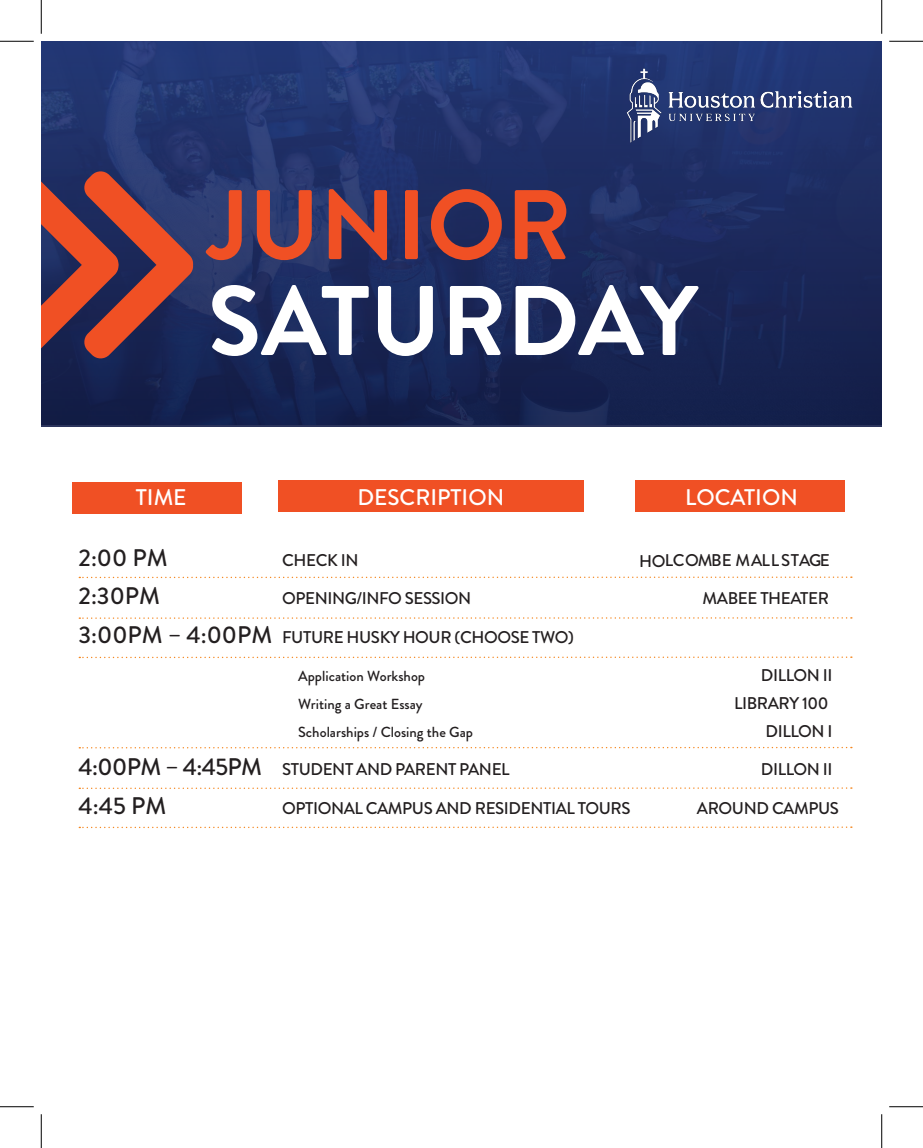
<style>
.page{position:relative;width:923px;height:1148px;background:#fff}
.page>*{position:absolute;margin:0;border:0;box-sizing:border-box;transform-origin:0 0}
.t1{font:700 98.62px "Brandon Grotesque";color:#fff}
.t2{font:700 98.62px "Brandon Grotesque";color:#f05024}
.t3{font:500 24px "Brandon Grotesque";color:#231f20}
.t4{font:500 22.62px "Brandon Grotesque";color:#fff}
.t5{font:500 17px "Brandon Grotesque";letter-spacing:-.025em;color:#231f20}
.t6{font:500 14.62px "Brandon Grotesque";color:#231f20}
.s1{font-size:24px}
</style>
<div class="page">
<svg style="left:41px;top:41px;width:840px;height:385px;background:#1d2c61"></svg>
<svg style="left:41px;top:170px;width:153px;height:189px;background:#7b3c44"></svg>
<svg style="left:79px;top:576px;width:772px;height:2px"></svg>
<div style="left:72px;top:482px;width:170px;height:31px;background:#f05024"></div>
<div style="left:279px;top:481px;width:305px;height:31px;background:#f05024"></div>
<div style="left:634px;top:481px;width:210px;height:31px;background:#f05024"></div>
<svg style="left:79px;top:617px;width:772px;height:2px"></svg>
<svg style="left:79px;top:656px;width:772px;height:2px"></svg>
<svg style="left:79px;top:826px;width:772px;height:2px"></svg>
<svg style="left:79px;top:787px;width:772px;height:2px"></svg>
<svg style="left:79px;top:747px;width:772px;height:1px"></svg>
<img style="left:613px;top:56px;width:252px;height:99px">
<hr style="left:0;top:41px;width:34px;height:1px;background:#000">
<hr style="left:889px;top:41px;width:33px;height:1px;background:#000">
<hr style="left:0;top:1106px;width:34px;height:1px;background:#000">
<hr style="left:889px;top:1106px;width:33px;height:1px;background:#000">
<hr style="left:41px;top:0;width:1px;height:34px;background:#000">
<hr style="left:41px;top:1114px;width:1px;height:34px;background:#000">
<hr style="left:881px;top:0;width:1px;height:34px;background:#000">
<hr style="left:881px;top:1114px;width:1px;height:34px;background:#000">
<h1 class="t2" style="left:208px;top:156px;width:365px">JUNIOR</h1>
<h1 class="t1" style="left:208px;top:252px;width:492px">SATURDAY</h1>
<h3 class="t4" style="left:136px;top:481px;width:52px">TIME</h3>
<h3 class="t4" style="left:357px;top:481px;width:148px">DESCRIPTION</h3>
<h3 class="t4" style="left:685px;top:481px;width:114px">LOCATION</h3>
<h2 class="t3" style="left:79px;top:541px;width:91px">2:00 PM</h2>
<p class="t5" style="left:282px;top:548px;width:78px">CHECK IN</p>
<p class="t5" style="left:639px;top:548px;width:192px">HOLCOMBE MALLSTAGE</p>
<h2 class="t3" style="left:79px;top:579px;width:83px">2:30PM</h2>
<p class="t5" style="left:282px;top:587px;width:191px">OPENING/INFO SESSION</p>
<p class="t5" style="left:702px;top:587px;width:128px">MABEE THEATER</p>
<p class="t5" style="left:79px;top:625px;width:497px"><span class="s1">3:00PM – 4:00PM</span> FUTURE HUSKY HOUR (CHOOSE TWO)</p>
<p class="t6" style="left:298px;top:665px;width:128px">Application Workshop</p>
<p class="t5" style="left:760px;top:663px;width:73px">DILLON II</p>
<p class="t6" style="left:298px;top:694px;width:126px">Writing a Great Essay</p>
<p class="t5" style="left:734px;top:691px;width:96px">LIBRARY 100</p>
<p class="t6" style="left:298px;top:722px;width:176px">Scholarships / Closing the Gap</p>
<p class="t5" style="left:765px;top:719px;width:68px">DILLON I</p>
<p class="t5" style="left:79px;top:758px;width:432px"><span class="s1">4:00PM – 4:45PM</span> STUDENT AND PARENT PANEL</p>
<p class="t5" style="left:760px;top:758px;width:73px">DILLON II</p>
<h2 class="t3" style="left:79px;top:788px;width:89px">4:45 PM</h2>
<p class="t5" style="left:282px;top:796px;width:350px">OPTIONAL CAMPUS AND RESIDENTIAL TOURS</p>
<p class="t5" style="left:697px;top:796px;width:143px">AROUND CAMPUS</p>
</div>
